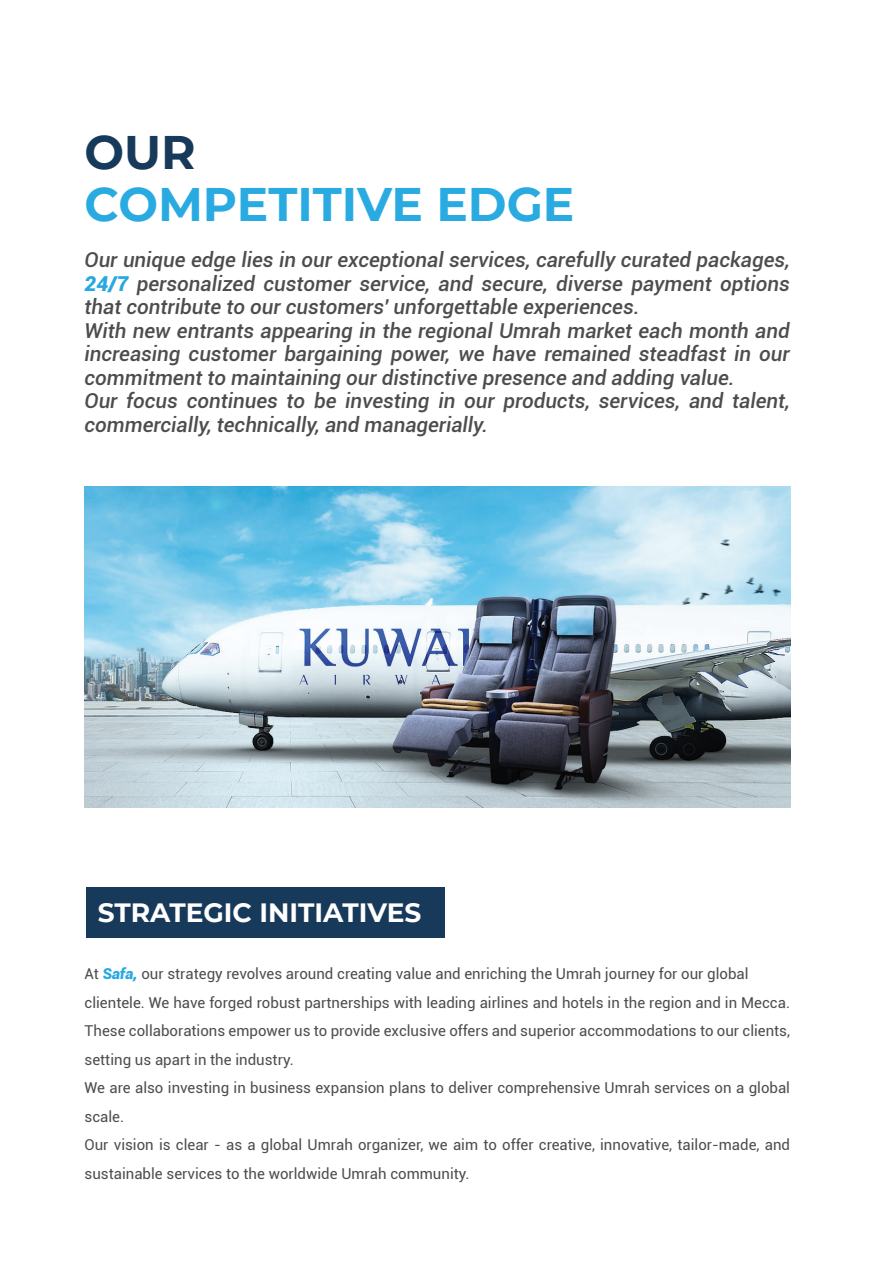
<style>
.page{position:relative;width:888px;height:1263px;background:#fff}
.page>*{position:absolute;margin:0;border:0;box-sizing:border-box;transform-origin:0 0}
.t1{font:700 46.95px "Montserrat";color:#29abe2}
.t2{font:700 46.95px "Montserrat";color:#183a5a}
.t3{font:700 26.4px "Montserrat";color:#fff}
.t4{font:italic 500 20.55px/23.5px "Roboto";color:#4d4d4d}
.t5{font:15px/28.5px "Roboto";color:#4d4d4d}
.s1{font-weight:900;color:#27a8e0}
.s2{font-weight:900;font-style:italic;color:#27a8e0}
</style>
<div class="page">
<img style="left:127px;top:486px;width:663px;height:321px">
<img style="left:84px;top:486px;width:43px;height:322px">
<div style="left:86px;top:887px;width:358px;height:51px;background:#183a5a"></div>
<h1 class="t2" style="left:85px;top:119px;width:113px">OUR</h1>
<h1 class="t1" style="left:85px;top:170px;width:491px">COMPETITIVE EDGE</h1>
<p class="t4" style="left:85px;top:247px;width:707px">Our unique edge lies in our exceptional services, carefully curated packages, <span class="s1">24/7</span> personalized customer service, and secure, diverse payment options that contribute to our customers' unforgettable experiences.<br>With new entrants appearing in the regional Umrah market each month and increasing customer bargaining power, we have remained steadfast in our commitment to maintaining our distinctive presence and adding value.<br>Our focus continues to be investing in our products, services, and talent, commercially, technically, and managerially.</p>
<h2 class="t3" style="left:98px;top:894px;width:325px">STRATEGIC INITIATIVES</h2>
<p class="t5" style="left:85px;top:959px;width:707px">At <span class="s2">Safa,</span> our strategy revolves around creating value and enriching the Umrah journey for our global clientele. We have forged robust partnerships with leading airlines and hotels in the region and in Mecca.<br>These collaborations empower us to provide exclusive offers and superior accommodations to our clients, setting us apart in the industry.<br>We are also investing in business expansion plans to deliver comprehensive Umrah services on a global scale.<br>Our vision is clear - as a global Umrah organizer, we aim to offer creative, innovative, tailor-made, and sustainable services to the worldwide Umrah community.</p>
</div>
